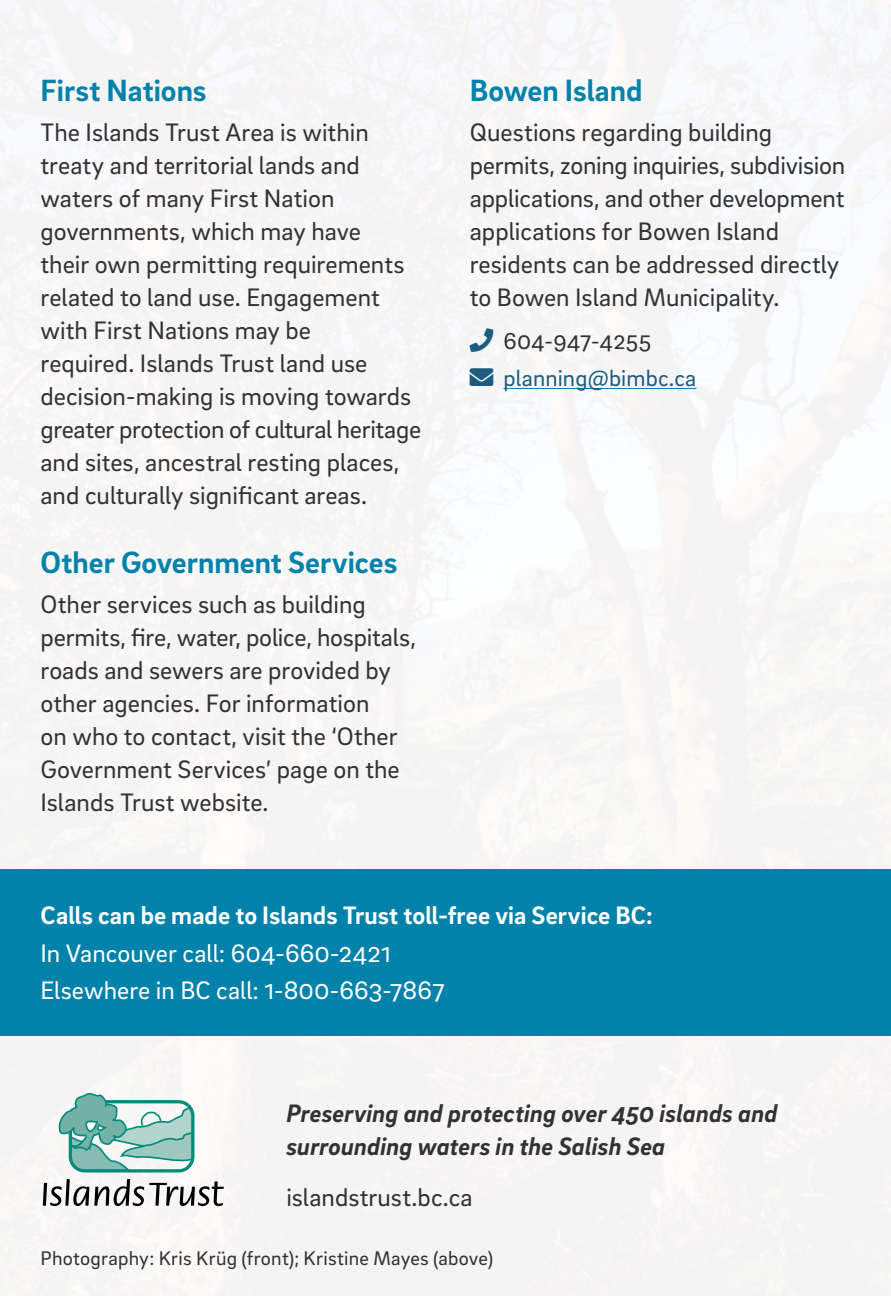
<style>
.page{position:relative;width:891px;height:1296px;background:#f6f6f5}
.page>*{position:absolute;margin:0;border:0;box-sizing:border-box;transform-origin:0 0}
.t1{font:700 31.5px "Brix Sans";color:#0082ab}
.body{font:25.88px/33.1px "Brix Sans";color:#333232}
.body-2{font:italic 700 25.88px/33.1px "Brix Sans";color:#333232}
.t2{font:25.88px "Brix Sans";color:#fff}
.t3{font:700 25.88px "Brix Sans";color:#fff}
.contact_list{font:23.62px "Brix Sans";letter-spacing:.005em;color:#1c5c7e}
.contact_list-2{font:23.62px "Brix Sans";letter-spacing:.01em;color:#333232}
.contact_list-3{font:20.25px "Brix Sans";letter-spacing:.01em;color:#333232}
.s1{color:#1c5c7e}
</style>
<div class="page">
<div style="left:0;top:869px;width:891px;height:167px;background:#0082ab"></div>
<hr style="left:504px;top:388px;width:192px;height:1px;background:#0082ab">
<svg style="left:43px;top:1093px;width:181px;height:113px"></svg>
<p class="t1" style="left:40px;top:70px;width:168px">First Nations</p>
<p class="body" style="left:40px;top:114px;width:382px">The Islands Trust Area is within treaty and territorial lands and waters of many First Nation governments, which may have<br>their own permitting requirements related to land use. Engagement with First Nations may be<br>required. Islands Trust land use decision-making is moving towards greater protection of cultural heritage and sites, ancestral resting places, and culturally significant areas.</p>
<p class="t1" style="left:40px;top:542px;width:358px">Other Government Services</p>
<p class="body" style="left:40px;top:586px;width:377px">Other services such as building permits, fire, water, police, hospitals, roads and sewers are provided by other agencies. For information<br>on who to contact, visit the ‘Other<br>Government Services’ page on the<br>Islands Trust website.</p>
<p class="t1" style="left:470px;top:70px;width:174px">Bowen Island</p>
<p class="body" style="left:470px;top:114px;width:377px">Questions regarding building permits, zoning inquiries, subdivision applications, and other development applications for Bowen Island residents can be addressed directly to Bowen Island Municipality.</p>
<p class="contact_list-2" style="left:470px;top:326px;width:183px"><span class="s1">□■</span> 604-947-4255</p>
<p class="contact_list" style="left:470px;top:363px;width:228px">■❖●□ planning@bimbc.ca</p>
<p class="t3" style="left:40px;top:898px;width:614px">Calls can be made to Islands Trust toll-free via Service BC:</p>
<p class="t2" style="left:40px;top:936px;width:352px">In Vancouver call: 604-660-2421</p>
<p class="t2" style="left:40px;top:974px;width:406px">Elsewhere in BC call: 1-800-663-7867</p>
<p class="body-2" style="left:286px;top:1096px;width:493px">Preserving and protecting over 450 islands and surrounding waters in the Salish Sea</p>
<p class="body" style="left:286px;top:1180px;width:188px">islandstrust.bc.ca</p>
<p class="contact_list-3" style="left:40px;top:1245px;width:454px">Photography: Kris Krüg (front); Kristine Mayes (above)</p>
</div>
